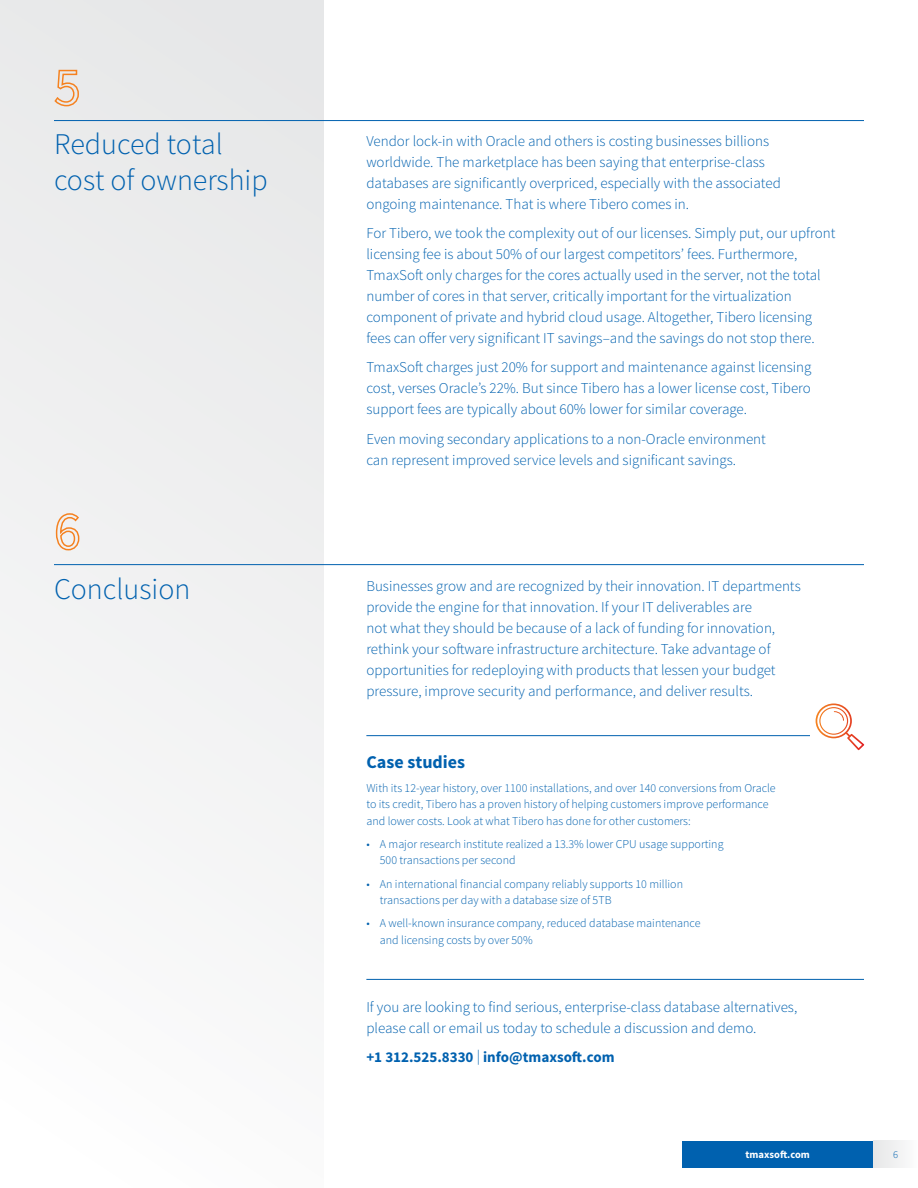
<style>
.page{position:relative;width:918px;height:1188px;background:#fff}
.page>*{position:absolute;margin:0;border:0;box-sizing:border-box;transform-origin:0 0}
.t1{font:300 30px/36px "Source Sans Pro";color:#0061af}
.t2{font:700 18px "Source Sans Pro";color:#0061af}
.t3{font:300 15px/21px "Source Sans Pro";color:#0061af}
.t4{font:700 15px "Source Sans Pro";color:#0061af}
.t5{font:300 12px/16.5px "Source Sans Pro";color:#0061af}
.t6{font:700 10.5px "Source Sans Pro";color:#fff}
.t7{font:300 10.5px "Source Sans Pro";color:#0061af}
.s1{font-weight:300}
</style>
<div class="page">
<div style="left:0;top:0;width:324px;height:1188px;background:#f1f1f2"></div>
<div style="left:682px;top:1141px;width:191px;height:27px;background:#0061af"></div>
<div style="left:873px;top:1141px;width:45px;height:27px;background:#f1f1f2"></div>
<hr style="left:54px;top:120px;width:810px;height:1px;background:#0061af">
<svg style="left:54px;top:69px;width:25px;height:38px"></svg>
<hr style="left:54px;top:564px;width:810px;height:1px;background:#0061af">
<svg style="left:55px;top:513px;width:25px;height:38px"></svg>
<hr style="left:366px;top:735px;width:444px;height:1px;background:#0061af">
<hr style="left:366px;top:979px;width:498px;height:1px;background:#0061af">
<svg style="left:816px;top:704px;width:48px;height:46px"></svg>
<h1 class="t1" style="left:54px;top:127px;width:215px">Reduced total cost of ownership</h1>
<p class="t3" style="left:366px;top:131px;width:416px">Vendor lock-in with Oracle and others is costing businesses billions worldwide. The marketplace has been saying that enterprise-class databases are significantly overpriced, especially with the associated ongoing maintenance. That is where Tibero comes in.</p>
<p class="t3" style="left:366px;top:223px;width:471px">For Tibero, we took the complexity out of our licenses. Simply put, our upfront licensing fee is about 50% of our largest competitors’ fees. Furthermore, TmaxSoft only charges for the cores actually used in the server, not the total number of cores in that server, critically important for the virtualization component of private and hybrid cloud usage. Altogether, Tibero licensing fees can offer very significant IT savings–and the savings do not stop there.</p>
<p class="t3" style="left:366px;top:357px;width:447px;text-align:justify">TmaxSoft charges just 20% for support and maintenance against licensing cost, verses Oracle’s 22%. But since Tibero has a lower license cost, Tibero support fees are typically about 60% lower for similar coverage.</p>
<p class="t3" style="left:366px;top:428px;width:401px">Even moving secondary applications to a non-Oracle environment can represent improved service levels and significant savings.</p>
<h1 class="t1" style="left:54px;top:571px;width:138px">Conclusion</h1>
<p class="t3" style="left:366px;top:575px;width:436px">Businesses grow and are recognized by their innovation. IT departments provide the engine for that innovation. If your IT deliverables are<br>not what they should be because of a lack of funding for innovation, rethink your software infrastructure architecture. Take advantage of opportunities for redeploying with products that lessen your budget pressure, improve security and performance, and deliver results.</p>
<p class="t2" style="left:366px;top:751px;width:100px">Case studies</p>
<p class="t5" style="left:366px;top:780px;width:411px">With its 12-year history, over 1100 installations, and over 140 conversions from Oracle to its credit, Tibero has a proven history of helping customers improve performance and lower costs. Look at what Tibero has done for other customers:</p>
<p class="t5" style="left:380px;top:836px;width:345px;text-indent:-14px">• A major research institute realized a 13.3% lower CPU usage supporting<br>500 transactions per second</p>
<p class="t5" style="left:380px;top:876px;width:305px;text-indent:-14px">• An international financial company reliably supports 10 million transactions per day with a database size of 5TB</p>
<p class="t5" style="left:380px;top:915px;width:322px;text-indent:-14px">• A well-known insurance company, reduced database maintenance and licensing costs by over 50%</p>
<p class="t3" style="left:366px;top:997px;width:432px">If you are looking to find serious, enterprise-class database alternatives, please call or email us today to schedule a discussion and demo.</p>
<p class="t4" style="left:366px;top:1048px;width:250px">+1 312.525.8330 <span class="s1">|</span> info@tmaxsoft.com</p>
<p class="t6" style="left:746px;top:1148px;width:66px">tmaxsoft.com</p>
<p class="t7" style="left:893px;top:1148px;width:7px">6</p>
</div>
